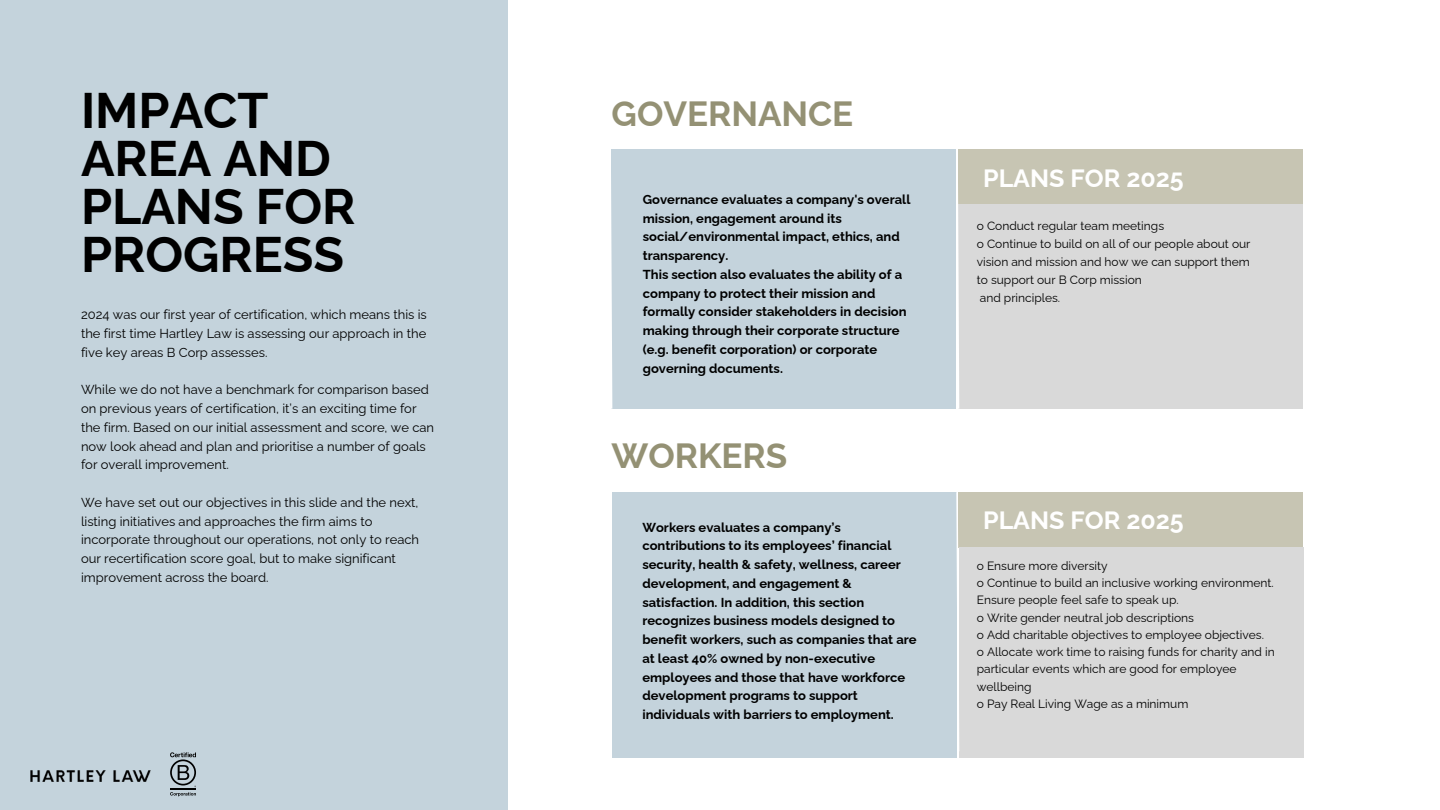
<style>
.page{position:relative;width:1440px;height:810px;background:#fff}
.page>*{position:absolute;margin:0;border:0;box-sizing:border-box;transform-origin:0 0}
.t1{font:700 50px/48px "Raleway";color:#000}
.t2{font:700 35px "Raleway";color:#949174}
.t3{font:700 25px "Raleway";color:#fff}
.t4{font:700 13px/18.8px "Raleway";color:#000}
.t5{font:13px/18.8px "Raleway";color:#000}
.t6{font:12px/17.2px "Raleway";color:#000}
</style>
<div class="page">
<div style="left:0;top:0;width:508px;height:810px;background:#c4d3dc"></div>
<div style="left:612px;top:150px;width:344px;height:259px;background:#c4d3dc"></div>
<svg style="left:611px;top:149px;width:2px;height:260px"></svg>
<div style="left:959px;top:150px;width:344px;height:55px;background:#c7c5b3"></div>
<div style="left:959px;top:204px;width:344px;height:205px;background:#d9d9d9"></div>
<svg style="left:958px;top:149px;width:4px;height:259px"></svg>
<div style="left:612px;top:492px;width:344px;height:265px;background:#c4d3dc"></div>
<div style="left:959px;top:492px;width:344px;height:55px;background:#c7c5b3"></div>
<div style="left:959px;top:547px;width:344px;height:210px;background:#d9d9d9"></div>
<svg style="left:956px;top:492px;width:6px;height:266px"></svg>
<img style="left:30px;top:770px;width:121px;height:12px">
<svg style="left:170px;top:752px;width:26px;height:44px"></svg>
<h1 class="t1" style="left:81px;top:87px;width:276px">IMPACT<br>AREA AND<br>PLANS FOR<br>PROGRESS</h1>
<p class="t5" style="left:81px;top:305px;width:347px;text-align:justify">2024 was our first year of certification, which means this is the first time Hartley Law is assessing our approach in the five key areas B Corp assesses.</p>
<p class="t5" style="left:81px;top:380px;width:355px">While we do not have a benchmark for comparison based on previous years of certification, it’s an exciting time for the firm. Based on our initial assessment and score, we can now look ahead and plan and prioritise a number of goals for overall improvement.</p>
<p class="t5" style="left:81px;top:493px;width:340px">We have set out our objectives in this slide and the next, listing initiatives and approaches the firm aims to incorporate throughout our operations, not only to reach our recertification score goal, but to make significant improvement across the board.</p>
<p class="t2" style="left:612px;top:93px;width:243px">GOVERNANCE</p>
<h2 class="t4" style="left:643px;top:190px;width:269px">Governance evaluates a company's overall mission, engagement around its social/environmental impact, ethics, and transparency.<br>This section also evaluates the ability of a company to protect their mission and formally consider stakeholders in decision making through their corporate structure (e.g. benefit corporation) or corporate governing documents.</h2>
<p class="t2" style="left:612px;top:435px;width:177px">WORKERS</p>
<p class="t4" style="left:642px;top:518px;width:276px">Workers evaluates a company’s contributions to its employees’ financial security, health &amp; safety, wellness, career development, and engagement &amp; satisfaction. In addition, this section recognizes business models designed to benefit workers, such as companies that are at least 40% owned by non-executive employees and those that have workforce development programs to support individuals with barriers to employment.</p>
<h4 class="t3" style="left:983px;top:163px;width:202px">PLANS FOR 2025</h4>
<p class="t6" style="left:977px;top:218px;width:189px">o Conduct regular team meetings</p>
<h3 class="t6" style="left:977px;top:235px;width:275px;line-height:18px;text-align:justify">o Continue to build on all of our people about our vision and mission and how we can support them to support our B Corp mission</h3>
<p class="t6" style="left:980px;top:290px;width:82px">and principles.</p>
<p class="t3" style="left:983px;top:506px;width:202px">PLANS FOR 2025</p>
<p class="t6" style="left:977px;top:557px;width:132px">o Ensure more diversity</p>
<p class="t6" style="left:977px;top:574px;width:299px">o Continue to build an inclusive working environment.<br>Ensure people feel safe to speak up.</p>
<h2 class="t6" style="left:977px;top:609px;width:219px">o Write gender neutral job descriptions</h2>
<h4 class="t6" style="left:977px;top:626px;width:289px">o Add charitable objectives to employee objectives.</h4>
<p class="t6" style="left:977px;top:643px;width:299px">o Allocate work time to raising funds for charity and in particular events which are good for employee wellbeing</p>
<p class="t6" style="left:977px;top:695px;width:213px">o Pay Real Living Wage as a minimum</p>
</div>
